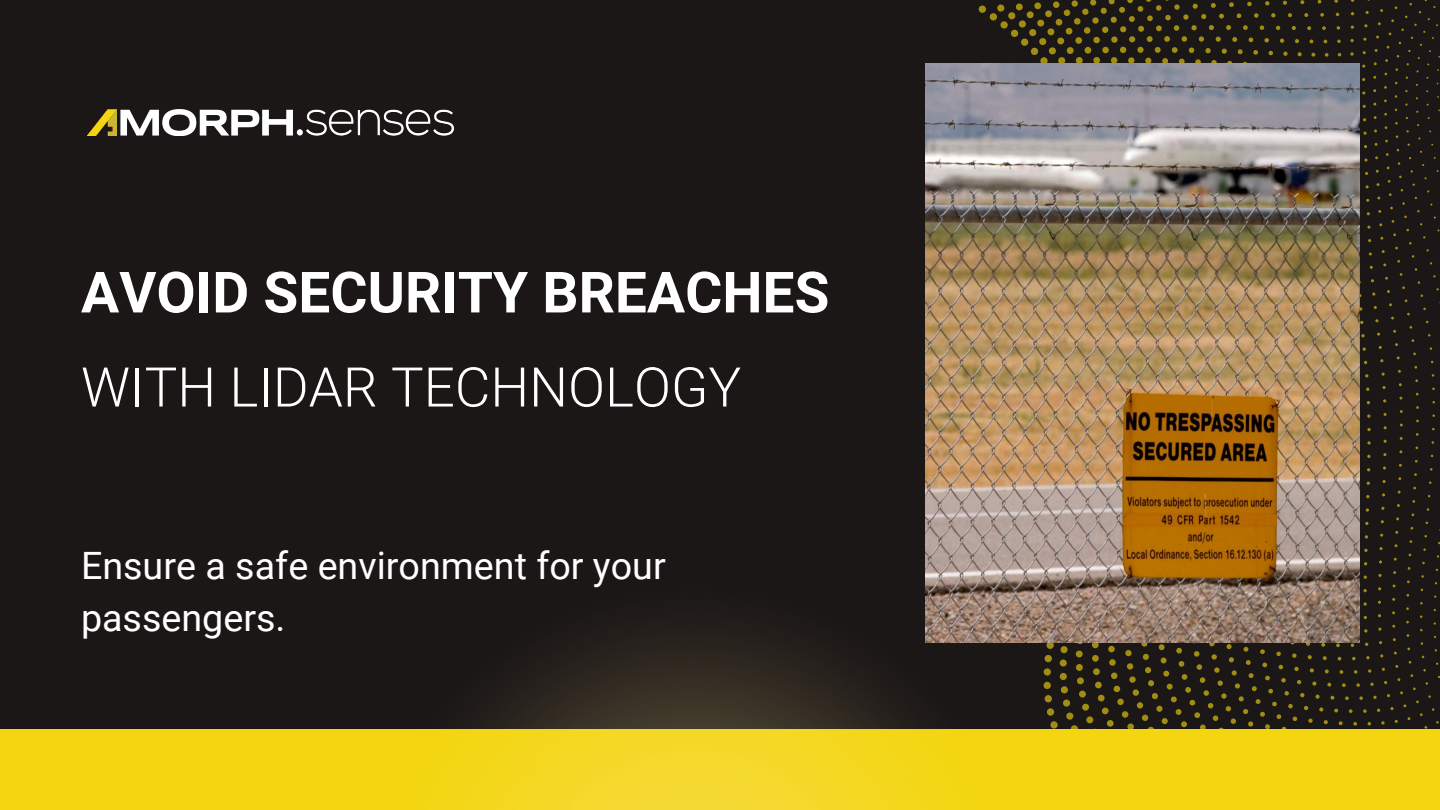
<style>
.page{position:relative;width:1440px;height:810px;background:#1b1717}
.page>*{position:absolute;margin:0;border:0;box-sizing:border-box;transform-origin:0 0}
.t1{font:700 56.9px "Roboto";color:#fff}
.t2{font:300 54.8px "Roboto";color:#fff}
.t3{font:37.7px/52.5px "Roboto";color:#fff}
</style>
<div class="page">
<div style="left:0;top:729px;width:1440px;height:81px;background:#f3d60f"></div>
<svg style="left:978px;top:5px;width:337px;height:724px"></svg>
<img style="left:925px;top:63px;width:434px;height:579px">
<img style="left:466px;top:452px;width:688px;height:358px">
<img style="left:88px;top:109px;width:366px;height:27px">
<img style="left:88px;top:110px;width:29px;height:25px">
<h1 class="t1" style="left:81px;top:252px;width:750px">AVOID SECURITY BREACHES</h1>
<h2 class="t2" style="left:81px;top:349px;width:662px">WITH LIDAR TECHNOLOGY</h2>
<p class="t3" style="left:81px;top:538px;width:586px">Ensure a safe environment for your passengers.</p>
</div>
